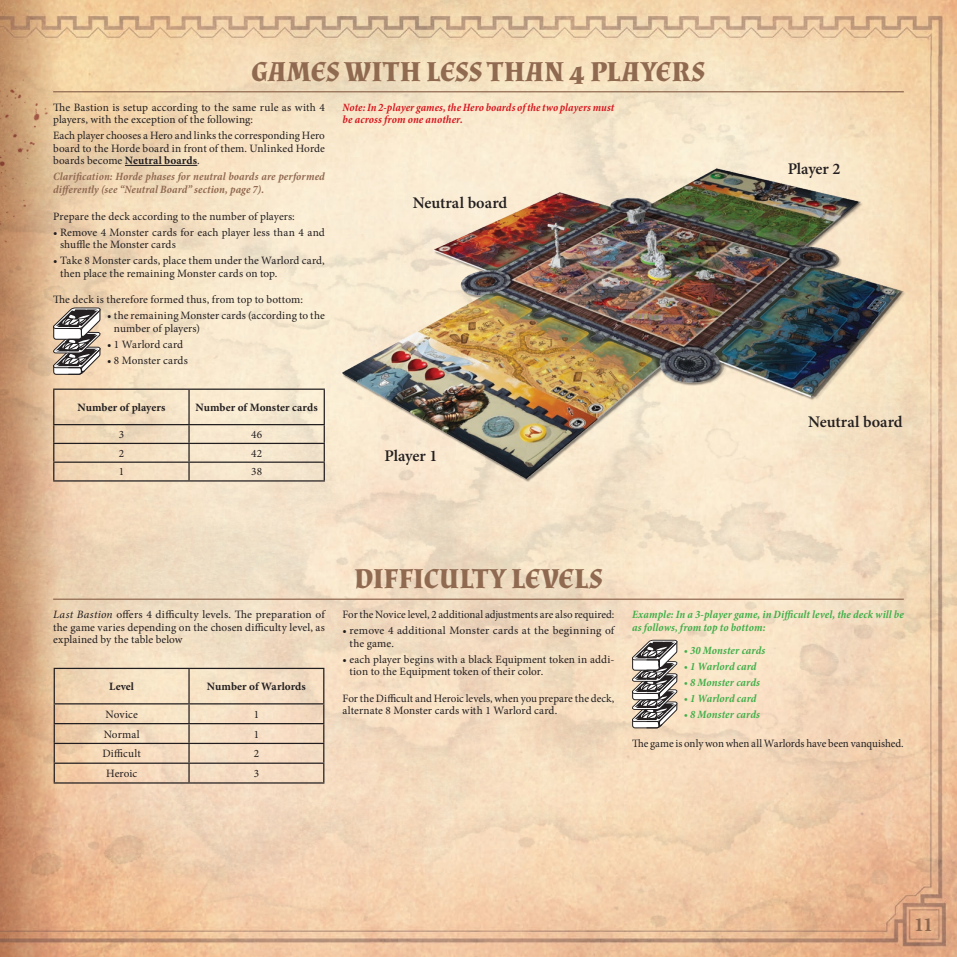
<style>
.page{position:relative;width:957px;height:957px;background:#fff}
.page>*{position:absolute;margin:0;border:0;box-sizing:border-box;transform-origin:0 0}
.t1{font:700 28.75px "Almendra";letter-spacing:.01em;color:#906951}
.t2{font:700 20px "Minion Pro";color:#906951}
.t3{font:600 16.25px "Minion Pro";letter-spacing:-.005em;color:#231f20}
.t4{font:11.25px/12.5px "Minion Pro";letter-spacing:.005em;color:#231f20}
.t5{font:italic 700 condensed 11.25px/12.5px "Minion Pro";letter-spacing:.01em;color:#40ae49}
.t6{font:italic 700 condensed 11.25px/12.5px "Minion Pro";letter-spacing:.01em;color:#906951}
.t7{font:italic 700 condensed 11.25px/12.5px "Minion Pro";letter-spacing:.005em;color:#d7171f}
.t8{font:700 11.25px "Minion Pro";letter-spacing:.005em;color:#231f20}
.s1{font-weight:700}
.s2{font-style:italic}
</style>
<div class="page">
<img style="left:0;top:0;width:957px;height:957px">
<img style="left:0;top:41px;width:83px;height:355px">
<svg style="left:631px;top:638px;width:47px;height:91px"></svg>
<svg style="left:52px;top:305px;width:50px;height:71px"></svg>
<img style="left:343px;top:168px;width:561px;height:311px">
<hr style="left:53px;top:91px;width:851px;height:1px;background:#906951">
<hr style="left:125px;top:165px;width:72px;height:1px;background:#231f20">
<hr style="left:53px;top:388px;width:136px;height:2px;background:#231f20">
<hr style="left:53px;top:390px;width:1px;height:34px;background:#231f20">
<hr style="left:189px;top:388px;width:136px;height:2px;background:#231f20">
<hr style="left:188px;top:390px;width:2px;height:34px;background:#231f20">
<hr style="left:324px;top:390px;width:1px;height:34px;background:#231f20">
<hr style="left:53px;top:424px;width:136px;height:1px;background:#231f20">
<hr style="left:189px;top:424px;width:136px;height:1px;background:#231f20">
<hr style="left:53px;top:443px;width:136px;height:1px;background:#231f20">
<hr style="left:189px;top:443px;width:136px;height:1px;background:#231f20">
<hr style="left:53px;top:461px;width:136px;height:2px;background:#231f20">
<svg style="left:53px;top:425px;width:1px;height:55px"></svg>
<hr style="left:189px;top:461px;width:136px;height:2px;background:#231f20">
<svg style="left:188px;top:425px;width:2px;height:55px"></svg>
<svg style="left:324px;top:425px;width:1px;height:55px"></svg>
<hr style="left:53px;top:480px;width:136px;height:1px;background:#231f20">
<hr style="left:189px;top:480px;width:136px;height:1px;background:#231f20">
<hr style="left:53px;top:598px;width:851px;height:2px;background:#906951">
<hr style="left:54px;top:668px;width:135px;height:1px;background:#231f20">
<hr style="left:54px;top:669px;width:1px;height:34px;background:#231f20">
<hr style="left:189px;top:668px;width:135px;height:1px;background:#231f20">
<hr style="left:188px;top:669px;width:2px;height:34px;background:#231f20">
<hr style="left:323px;top:669px;width:1px;height:34px;background:#231f20">
<svg style="left:54px;top:704px;width:1px;height:78px"></svg>
<svg style="left:188px;top:704px;width:2px;height:78px"></svg>
<svg style="left:323px;top:704px;width:1px;height:78px"></svg>
<hr style="left:54px;top:782px;width:135px;height:1px;background:#231f20">
<hr style="left:189px;top:782px;width:135px;height:1px;background:#231f20">
<hr style="left:54px;top:703px;width:135px;height:1px;background:#231f20">
<hr style="left:189px;top:703px;width:135px;height:1px;background:#231f20">
<hr style="left:54px;top:723px;width:135px;height:1px;background:#231f20">
<hr style="left:189px;top:723px;width:135px;height:1px;background:#231f20">
<hr style="left:54px;top:743px;width:135px;height:1px;background:#231f20">
<hr style="left:189px;top:743px;width:135px;height:1px;background:#231f20">
<hr style="left:54px;top:762px;width:135px;height:2px;background:#231f20">
<hr style="left:189px;top:762px;width:135px;height:2px;background:#231f20">
<h1 class="t1" style="left:252px;top:54px;width:454px">GAMES WITH LESS THAN 4 PLAYERS</h1>
<p class="t4" style="left:53px;top:101px;width:273px">The Bastion is setup according to the same rule as with 4 players, with the exception of the following:</p>
<p class="t4" style="left:53px;top:129px;width:273px;text-align:justify">Each player chooses a Hero and links the corresponding Hero board to the Horde board in front of them. Unlinked Horde boards become <span class="s1">Neutral boards</span>.</p>
<p class="t6" style="left:53px;top:170px;width:273px">Clarification: Horde phases for neutral boards are performed differently (see “Neutral Board” section, page 7).</p>
<p class="t4" style="left:53px;top:210px;width:243px">Prepare the deck according to the number of players:</p>
<p class="t4" style="left:60px;top:226px;width:266px;text-indent:-7px">• Remove 4 Monster cards for each player less than 4 and shuffle the Monster cards</p>
<p class="t4" style="left:60px;top:254px;width:266px;text-indent:-7px">• Take 8 Monster cards, place them under the Warlord card, then place the remaining Monster cards on top.</p>
<p class="t4" style="left:53px;top:293px;width:251px">The deck is therefore formed thus, from top to bottom:</p>
<p class="t4" style="left:114px;top:309px;width:212px;text-indent:-7px">• the remaining Monster cards (according to the number of players)</p>
<p class="t4" style="left:107px;top:338px;width:78px">• 1 Warlord card</p>
<p class="t4" style="left:107px;top:354px;width:82px">• 8 Monster cards</p>
<p class="t8" style="left:77px;top:399px;width:89px">Number of players</p>
<p class="t8" style="left:195px;top:399px;width:124px">Number of Monster cards</p>
<p class="t4" style="left:119px;top:428px;width:7px">3</p>
<p class="t4" style="left:251px;top:428px;width:13px">46</p>
<p class="t4" style="left:119px;top:447px;width:7px">2</p>
<p class="t4" style="left:251px;top:447px;width:13px">42</p>
<p class="t4" style="left:119px;top:465px;width:7px">1</p>
<p class="t4" style="left:251px;top:465px;width:12px">38</p>
<p class="t7" style="left:343px;top:101px;width:273px">Note: In 2-player games, the Hero boards of the two players must be across from one another.</p>
<h3 class="t3" style="left:413px;top:191px;width:96px">Neutral board</h3>
<h3 class="t3" style="left:384px;top:444px;width:54px">Player 1</h3>
<h1 class="t1" style="left:354px;top:562px;width:250px">DIFFICULTY LEVELS</h1>
<h3 class="t3" style="left:787px;top:158px;width:54px">Player 2</h3>
<h3 class="t3" style="left:808px;top:411px;width:96px">Neutral board</h3>
<p class="t4" style="left:53px;top:608px;width:273px;text-align:justify"><span class="s2">Last Bastion</span> offers 4 difficulty levels. The preparation of the game varies depending on the chosen difficulty level, as explained by the table below</p>
<p class="t8" style="left:109px;top:678px;width:26px">Level</p>
<p class="t8" style="left:207px;top:678px;width:100px">Number of Warlords</p>
<p class="t4" style="left:105px;top:708px;width:34px">Novice</p>
<p class="t4" style="left:254px;top:708px;width:7px">1</p>
<p class="t4" style="left:104px;top:728px;width:37px">Normal</p>
<p class="t4" style="left:254px;top:728px;width:7px">1</p>
<p class="t4" style="left:102px;top:747px;width:40px">Difficult</p>
<p class="t4" style="left:254px;top:747px;width:7px">2</p>
<p class="t4" style="left:106px;top:767px;width:33px">Heroic</p>
<p class="t4" style="left:254px;top:767px;width:7px">3</p>
<p class="t4" style="left:343px;top:608px;width:273px">For the Novice level, 2 additional adjustments are also required:</p>
<p class="t4" style="left:349px;top:624px;width:266px;text-indent:-7px">• remove 4 additional Monster cards at the beginning of the game.</p>
<p class="t4" style="left:349px;top:653px;width:266px;text-indent:-7px">• each player begins with a black Equipment token in addi&shy;tion to the Equipment token of their color.</p>
<p class="t4" style="left:343px;top:692px;width:273px">For the Difficult and Heroic levels, when you prepare the deck, alternate 8 Monster cards with 1 Warlord card.</p>
<p class="t5" style="left:632px;top:608px;width:273px">Example: In a 3-player game, in Difficult level, the deck will be as follows, from top to bottom:</p>
<p class="t5" style="left:684px;top:644px;width:83px">• 30 Monster cards</p>
<p class="t5" style="left:684px;top:660px;width:74px">• 1 Warlord card</p>
<p class="t5" style="left:684px;top:676px;width:78px">• 8 Monster cards</p>
<p class="t5" style="left:684px;top:692px;width:74px">• 1 Warlord card</p>
<p class="t5" style="left:684px;top:708px;width:78px">• 8 Monster cards</p>
<p class="t4" style="left:632px;top:737px;width:273px">The game is only won when all Warlords have been vanquished.</p>
<h2 class="t2" style="left:914px;top:911px;width:20px">11</h2>
</div>
